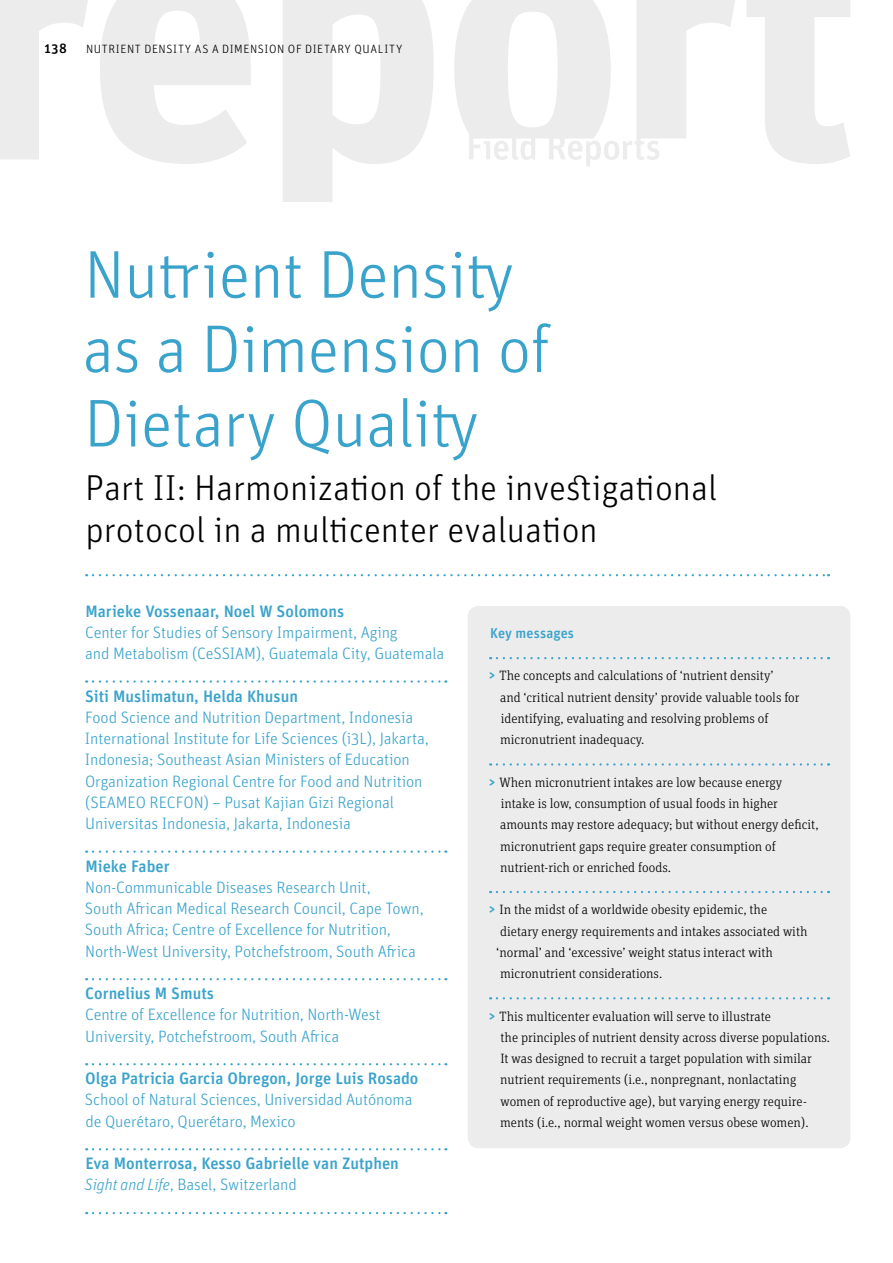
<style>
.page{position:relative;width:893px;height:1263px;background:#fff}
.page>*{position:absolute;margin:0;border:0;box-sizing:border-box;transform-origin:0 0}
.t1{font:300 67.5px/74.4px "Unit Pro";letter-spacing:-.01em;color:#3aa3cb}
.t2{font:300 36px/42.5px "Unit Pro";color:#000}
.t3{font:300 16.5px/21.3px "Unit Pro";letter-spacing:-.01em;color:#3aa3cb}
.t4{font:500 16.5px/21.3px "Unit Pro";color:#3aa3cb}
.t5{font:500 14.25px "Unit Pro";letter-spacing:.01em;color:#3aa3cb}
.t6{font:300 13.5px/21.3px "Unit Slab Pro";color:#000}
.t7{font:500 13.5px "Unit Pro";color:#000}
.t8{font:300 12px "Unit Pro";letter-spacing:.05em;color:#000}
.s1{font-weight:300;font-style:italic}
.s2{font-weight:300}
.s3{font-family:"Unit Pro";font-weight:500;font-size:14.25px;color:#3aa3cb}
</style>
<div class="page">
<div style="left:468px;top:606px;width:382px;height:542px;background:#ececec;border-radius:11px"></div>
<svg style="left:747px;top:0;width:103px;height:164px"></svg>
<svg style="left:454px;top:0;width:281px;height:167px"></svg>
<svg style="left:283px;top:0;width:151px;height:202px"></svg>
<svg style="left:100px;top:0;width:151px;height:164px"></svg>
<svg style="left:0;top:0;width:88px;height:159px"></svg>
<svg style="left:93px;top:680px;width:353px;height:3px"></svg>
<svg style="left:93px;top:850px;width:353px;height:3px"></svg>
<svg style="left:93px;top:978px;width:353px;height:2px"></svg>
<svg style="left:93px;top:1063px;width:353px;height:2px"></svg>
<svg style="left:93px;top:1148px;width:353px;height:2px"></svg>
<svg style="left:93px;top:1212px;width:353px;height:2px"></svg>
<svg style="left:93px;top:574px;width:736px;height:2px"></svg>
<svg style="left:497px;top:657px;width:332px;height:2px"></svg>
<svg style="left:497px;top:763px;width:332px;height:2px"></svg>
<svg style="left:497px;top:891px;width:332px;height:2px"></svg>
<svg style="left:497px;top:997px;width:332px;height:2px"></svg>
<p class="t7" style="left:45px;top:39px;width:24px">138</p>
<p class="t8" style="left:86px;top:41px;width:318px">NUTRIENT DENSITY AS A DIMENSION OF DIETARY QUALITY</p>
<h1 class="t1" style="left:82px;top:235px;width:470px">Nutrient Density as a Dimension of<br>Dietary Quality</h1>
<h2 class="t2" style="left:85px;top:465px;width:634px">Part II: Harmonization of the investigational protocol in a multicenter evaluation</h2>
<p class="t4" style="left:85px;top:599px;width:260px">Marieke Vossenaar, Noel W Solomons</p>
<p class="t3" style="left:85px;top:621px;width:361px">Center for Studies of Sensory Impairment, Aging<br>and Metabolism (CeSSIAM), Guatemala City, Guatemala</p>
<p class="t4" style="left:85px;top:684px;width:214px">Siti Muslimatun, Helda Khusun</p>
<p class="t3" style="left:85px;top:706px;width:345px">Food Science and Nutrition Department, Indonesia International Institute for Life Sciences (i3L), Jakarta, Indonesia; Southeast Asian Ministers of Education Organization Regional Centre for Food and Nutrition (SEAMEO RECFON) – Pusat Kajian Gizi Regional Universitas Indonesia, Jakarta, Indonesia</p>
<p class="t4" style="left:85px;top:854px;width:86px">Mieke Faber</p>
<p class="t3" style="left:85px;top:876px;width:340px">Non-Communicable Diseases Research Unit,<br>South African Medical Research Council, Cape Town, South Africa; Centre of Excellence for Nutrition, North-West University, Potchefstroom, South Africa</p>
<p class="t4" style="left:85px;top:982px;width:130px">Cornelius M Smuts</p>
<p class="t3" style="left:85px;top:1004px;width:297px">Centre of Excellence for Nutrition, North-West<br>University, Potchefstroom, South Africa</p>
<p class="t4" style="left:85px;top:1067px;width:335px">Olga Patricia Garcia Obregon, Jorge Luis Rosado</p>
<p class="t3" style="left:85px;top:1089px;width:329px">School of Natural Sciences, Universidad Autónoma de Querétaro, Querétaro, Mexico</p>
<p class="t4" style="left:85px;top:1152px;width:315px">Eva Monterrosa, Kesso Gabrielle van Zutphen<br><span class="s1">Sight and Life</span><span class="s2">, Basel, Switzerland</span></p>
<p class="t5" style="left:490px;top:623px;width:86px">Key messages</p>
<p class="t6" style="left:500px;top:665px;width:301px;text-indent:-12px"><span class="s3">&gt;</span> The concepts and calculations of ‘nutrient density’<br>and ‘critical nutrient density’ provide valuable tools for identifying, evaluating and resolving problems of micronutrient inadequacy.</p>
<p class="t6" style="left:500px;top:771px;width:320px;text-indent:-12px"><span class="s3">&gt;</span> When micronutrient intakes are low because energy intake is low, consumption of usual foods in higher amounts may restore adequacy; but without energy deficit, micronutrient gaps require greater consumption of nutrient-rich or enriched foods.</p>
<p class="t6" style="left:496px;top:898px;width:313px;text-indent:-8px"><span class="s3">&gt;</span> In the midst of a worldwide obesity epidemic, the dietary energy requirements and intakes associated with ‘normal’ and ‘excessive’ weight status interact with micronutrient considerations.</p>
<p class="t6" style="left:500px;top:1005px;width:331px;text-indent:-12px"><span class="s3">&gt;</span> This multicenter evaluation will serve to illustrate<br>the principles of nutrient density across diverse populations.<br>It was designed to recruit a target population with similar nutrient requirements (i.e., nonpregnant, nonlactating women of reproductive age), but varying energy require&shy;ments (i.e., normal weight women versus obese women).</p>
</div>
